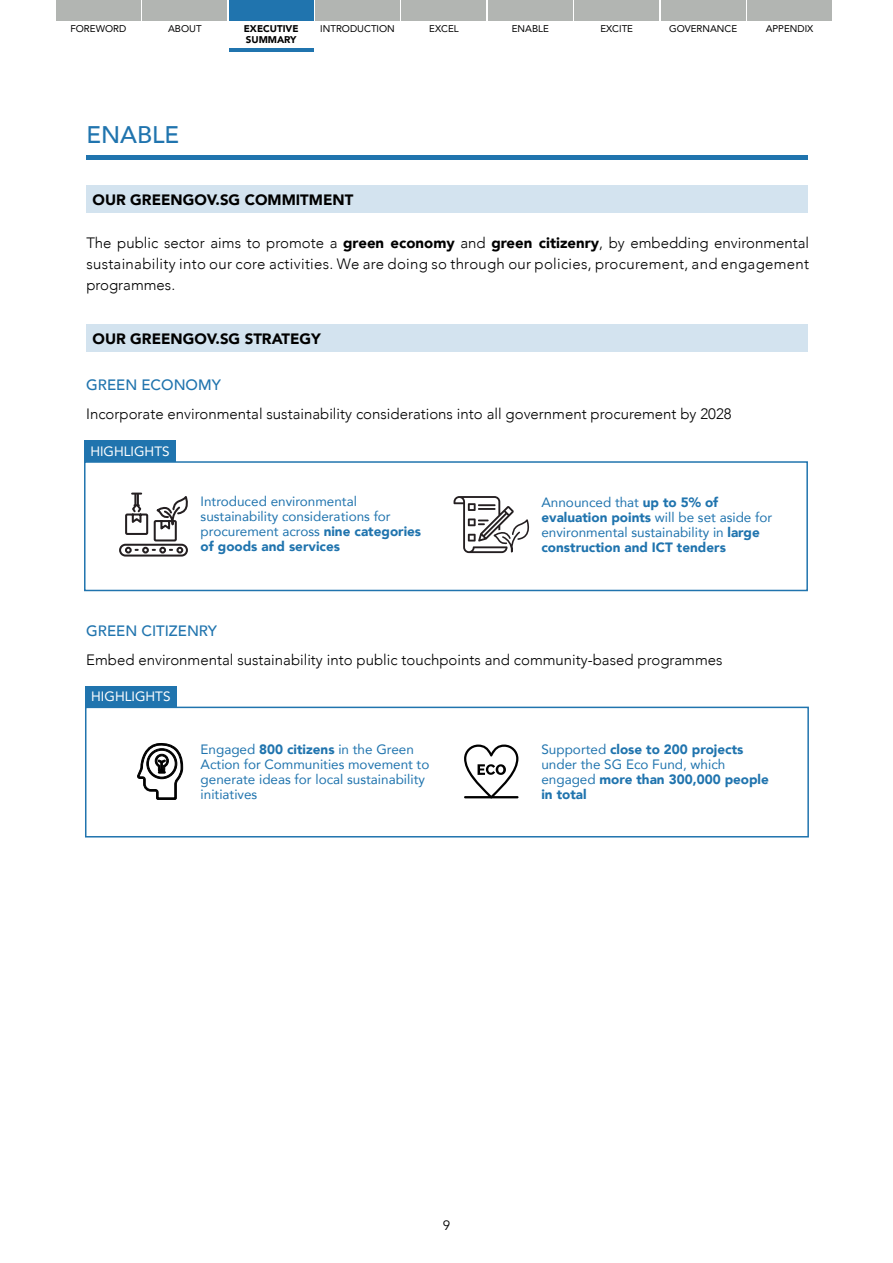
<style>
.page{position:relative;width:893px;height:1263px;background:#fff}
.page>*{position:absolute;margin:0;border:0;box-sizing:border-box;transform-origin:0 0}
.t1{font:500 24px "Avenir";color:#2074ae}
.t2{font:300 15px/21px "Avenir";color:#000;text-align:justify}
.t3{font:900 15px "Avenir";color:#000}
.t4{font:500 15px "Avenir";color:#2074ae}
.t5{font:13.5px/15px "Avenir";color:#2074ae}
.t6{font:900 13.5px/15px "Avenir";color:#2074ae}
.t7{font:13.5px "Avenir";color:#fff}
.t8{font:13.5px "Avenir";color:#000}
.t9{font:9.75px "Avenir";color:#000}
.t10{font:900 9.75px/10.8px "Avenir";color:#000}
.s1{font-weight:900}
.s2{font-weight:400}
</style>
<div class="page">
<hr style="left:86px;top:156px;width:722px;height:4px;background:#2074ae">
<svg style="left:118px;top:493px;width:73px;height:307px"></svg>
<svg style="left:454px;top:496px;width:79px;height:302px"></svg>
<hr style="left:464px;top:796px;width:54px;height:2px;background:#000">
<div style="left:56px;top:0;width:85px;height:20px;background:#b2b5b2"></div>
<div style="left:143px;top:0;width:84px;height:20px;background:#b2b5b2"></div>
<div style="left:229px;top:0;width:84px;height:20px;background:#2074ae"></div>
<div style="left:315px;top:0;width:85px;height:20px;background:#b2b5b2"></div>
<div style="left:402px;top:0;width:84px;height:20px;background:#b2b5b2"></div>
<div style="left:574px;top:0;width:85px;height:20px;background:#b2b5b2"></div>
<div style="left:488px;top:0;width:85px;height:20px;background:#b2b5b2"></div>
<div style="left:661px;top:0;width:84px;height:20px;background:#b2b5b2"></div>
<div style="left:747px;top:0;width:85px;height:20px;background:#b2b5b2"></div>
<hr style="left:229px;top:49px;width:84px;height:3px;background:#2074ae">
<div style="left:86px;top:324px;width:722px;height:27px;background:#d3e3ef"></div>
<div style="left:86px;top:186px;width:722px;height:27px;background:#d3e3ef"></div>
<div style="left:85px;top:686px;width:91px;height:21px;background:#2074ae"></div>
<div style="left:85px;top:707px;width:724px;height:130px;border:2px solid #2074ae"></div>
<div style="left:84px;top:441px;width:92px;height:21px;background:#2074ae"></div>
<div style="left:84px;top:461px;width:724px;height:130px;border:2px solid #2074ae"></div>
<p class="t9" style="left:70px;top:21px;width:57px">FOREWORD</p>
<p class="t9" style="left:168px;top:21px;width:35px">ABOUT</p>
<p class="t10" style="left:244px;top:23px;width:56px">EXECUTIVE<br>SUMMARY</p>
<p class="t9" style="left:320px;top:21px;width:76px">INTRODUCTION</p>
<p class="t9" style="left:429px;top:21px;width:31px">EXCEL</p>
<p class="t9" style="left:512px;top:21px;width:39px">ENABLE</p>
<p class="t9" style="left:600px;top:21px;width:34px">EXCITE</p>
<p class="t9" style="left:669px;top:21px;width:70px">GOVERNANCE</p>
<p class="t9" style="left:766px;top:21px;width:49px">APPENDIX</p>
<p class="t1" style="left:86px;top:114px;width:94px">ENABLE</p>
<p class="t3" style="left:93px;top:187px;width:262px">OUR GREENGOV.SG COMMITMENT</p>
<p class="t2" style="left:86px;top:232px;width:724px">The public sector aims to promote a <span class="s1">green economy</span> and <span class="s1">green citizenry</span>, by embedding environmental sustainability into our core activities. We are doing so through our policies, procurement, and engagement programmes.</p>
<p class="t3" style="left:93px;top:325px;width:230px">OUR GREENGOV.SG STRATEGY</p>
<p class="t4" style="left:86px;top:371px;width:136px">GREEN ECONOMY</p>
<p class="t2" style="left:86px;top:403px;width:647px">Incorporate environmental sustainability considerations into all government procurement by 2028</p>
<p class="t7" style="left:90px;top:440px;width:81px">HIGHLIGHTS</p>
<p class="t5" style="left:201px;top:494px;width:222px">Introduced environmental sustainability considerations for procurement across <span class="s1">nine categories of goods and services</span></p>
<p class="t4" style="left:86px;top:618px;width:132px">GREEN CITIZENRY</p>
<p class="t5" style="left:541px;top:495px;width:232px">Announced that <span class="s1">up to 5% of evaluation points</span> will be set aside for environmental sustainability in <span class="s1">large construction and ICT tenders</span></p>
<p class="t2" style="left:86px;top:650px;width:638px">Embed environmental sustainability into public touchpoints and community-based programmes</p>
<p class="t7" style="left:91px;top:686px;width:81px">HIGHLIGHTS</p>
<p class="t5" style="left:201px;top:741px;width:230px">Engaged <span class="s1">800 citizens</span> in the Green<br>Action for Communities movement to generate ideas for local sustainability initiatives</p>
<p class="t6" style="left:541px;top:742px;width:229px"><span class="s2">Supported</span> close to 200 projects <span class="s2">under the SG Eco Fund, which engaged</span> more than 300,000 people in total</p>
<p class="t8" style="left:443px;top:1218px;width:9px">9</p>
</div>
